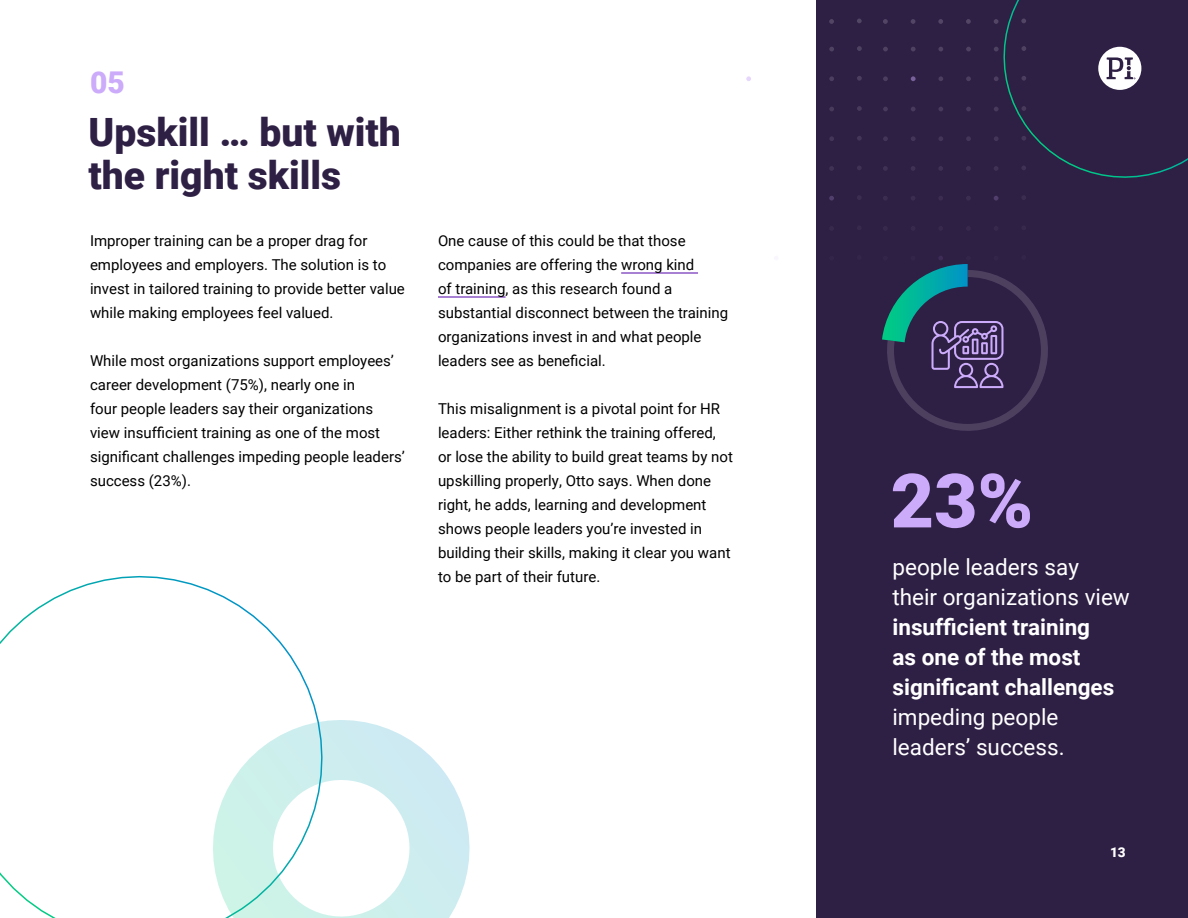
<style>
.page{position:relative;width:1188px;height:918px;background:#fff}
.page>*{position:absolute;margin:0;border:0;box-sizing:border-box;transform-origin:0 0}
.t1{font:900 75px "Roboto";color:#cbabfa}
.t2{font:900 39px/43.5px "Roboto";color:#2e1f44}
.t3{font:900 30px "Roboto";color:#cbabfa}
.t4{font:22.5px/30px "Roboto";color:#fff}
.t5{font:700 22.5px/30px "Roboto";color:#fff}
.t6{font:15px/24px "Roboto";color:#000}
.t7{font:900 13.5px "Roboto";color:#fff}
</style>
<div class="page">
<hr style="left:621px;top:273px;width:77px;height:1px;background:#5000a8">
<hr style="left:438px;top:297px;width:68px;height:1px;background:#5000a8">
<svg style="left:0;top:575px;width:295px;height:343px"></svg>
<svg style="left:155px;top:662px;width:315px;height:256px"></svg>
<div style="left:816px;top:0;width:372px;height:918px;background:#2e1f44"></div>
<svg style="left:966px;top:19px;width:5px;height:5px"></svg>
<svg style="left:911px;top:19px;width:4px;height:5px"></svg>
<svg style="left:883px;top:19px;width:5px;height:5px"></svg>
<svg style="left:938px;top:19px;width:5px;height:5px"></svg>
<svg style="left:966px;top:47px;width:5px;height:4px"></svg>
<svg style="left:911px;top:47px;width:5px;height:4px"></svg>
<svg style="left:883px;top:47px;width:5px;height:4px"></svg>
<svg style="left:938px;top:47px;width:5px;height:4px"></svg>
<svg style="left:966px;top:76px;width:5px;height:5px"></svg>
<svg style="left:883px;top:76px;width:5px;height:5px"></svg>
<svg style="left:938px;top:76px;width:5px;height:5px"></svg>
<svg style="left:966px;top:107px;width:5px;height:4px"></svg>
<svg style="left:911px;top:107px;width:5px;height:4px"></svg>
<svg style="left:883px;top:107px;width:5px;height:4px"></svg>
<svg style="left:938px;top:107px;width:5px;height:4px"></svg>
<svg style="left:966px;top:136px;width:5px;height:5px"></svg>
<svg style="left:911px;top:136px;width:5px;height:5px"></svg>
<svg style="left:883px;top:136px;width:5px;height:5px"></svg>
<svg style="left:938px;top:136px;width:5px;height:5px"></svg>
<svg style="left:966px;top:166px;width:5px;height:5px"></svg>
<svg style="left:911px;top:166px;width:4px;height:5px"></svg>
<svg style="left:883px;top:166px;width:5px;height:5px"></svg>
<svg style="left:938px;top:166px;width:5px;height:5px"></svg>
<svg style="left:966px;top:196px;width:5px;height:4px"></svg>
<svg style="left:911px;top:196px;width:4px;height:4px"></svg>
<svg style="left:883px;top:196px;width:4px;height:4px"></svg>
<svg style="left:939px;top:196px;width:4px;height:4px"></svg>
<svg style="left:911px;top:76px;width:5px;height:5px"></svg>
<svg style="left:857px;top:19px;width:5px;height:4px"></svg>
<svg style="left:829px;top:19px;width:5px;height:5px"></svg>
<svg style="left:857px;top:46px;width:5px;height:5px"></svg>
<svg style="left:829px;top:47px;width:5px;height:4px"></svg>
<svg style="left:857px;top:76px;width:5px;height:5px"></svg>
<svg style="left:829px;top:76px;width:5px;height:5px"></svg>
<svg style="left:857px;top:106px;width:5px;height:5px"></svg>
<svg style="left:829px;top:107px;width:5px;height:4px"></svg>
<svg style="left:857px;top:136px;width:5px;height:5px"></svg>
<svg style="left:829px;top:136px;width:5px;height:5px"></svg>
<svg style="left:857px;top:166px;width:5px;height:4px"></svg>
<svg style="left:829px;top:166px;width:5px;height:5px"></svg>
<svg style="left:857px;top:196px;width:4px;height:4px"></svg>
<svg style="left:746px;top:76px;width:5px;height:5px"></svg>
<svg style="left:829px;top:196px;width:5px;height:5px"></svg>
<svg style="left:993px;top:0;width:195px;height:201px"></svg>
<svg style="left:882px;top:256px;width:166px;height:175px"></svg>
<h3 class="t3" style="left:90px;top:61px;width:36px">05</h3>
<h2 class="t2" style="left:88px;top:109px;width:314px">Upskill … but with the right skills</h2>
<p class="t6" style="left:90px;top:228px;width:316px">Improper training can be a proper drag for employees and employers. The solution is to invest in tailored training to provide better value while making employees feel valued.</p>
<p class="t6" style="left:90px;top:348px;width:316px">While most organizations support employees’ career development (75%), nearly one in<br>four people leaders say their organizations view insufficient training as one of the most significant challenges impeding people leaders’ success (23%).</p>
<p class="t6" style="left:438px;top:228px;width:292px">One cause of this could be that those companies are offering the wrong kind<br>of training, as this research found a substantial disconnect between the training organizations invest in and what people leaders see as beneficial.</p>
<p class="t6" style="left:438px;top:396px;width:296px">This misalignment is a pivotal point for HR leaders: Either rethink the training offered, or lose the ability to build great teams by not upskilling properly, Otto says. When done right, he adds, learning and development shows people leaders you’re invested in building their skills, making it clear you want to be part of their future.</p>
<h1 class="t1" style="left:891px;top:448px;width:144px">23%</h1>
<h3 class="t4" style="left:892px;top:551px;width:239px">people leaders say<br>their organizations view</h3>
<h3 class="t5" style="left:892px;top:611px;width:223px">insufficient training as one of the most significant challenges</h3>
<h3 class="t4" style="left:892px;top:701px;width:174px">impeding people leaders’ success.</h3>
<p class="t7" style="left:1110px;top:843px;width:17px">13</p>
</div>
